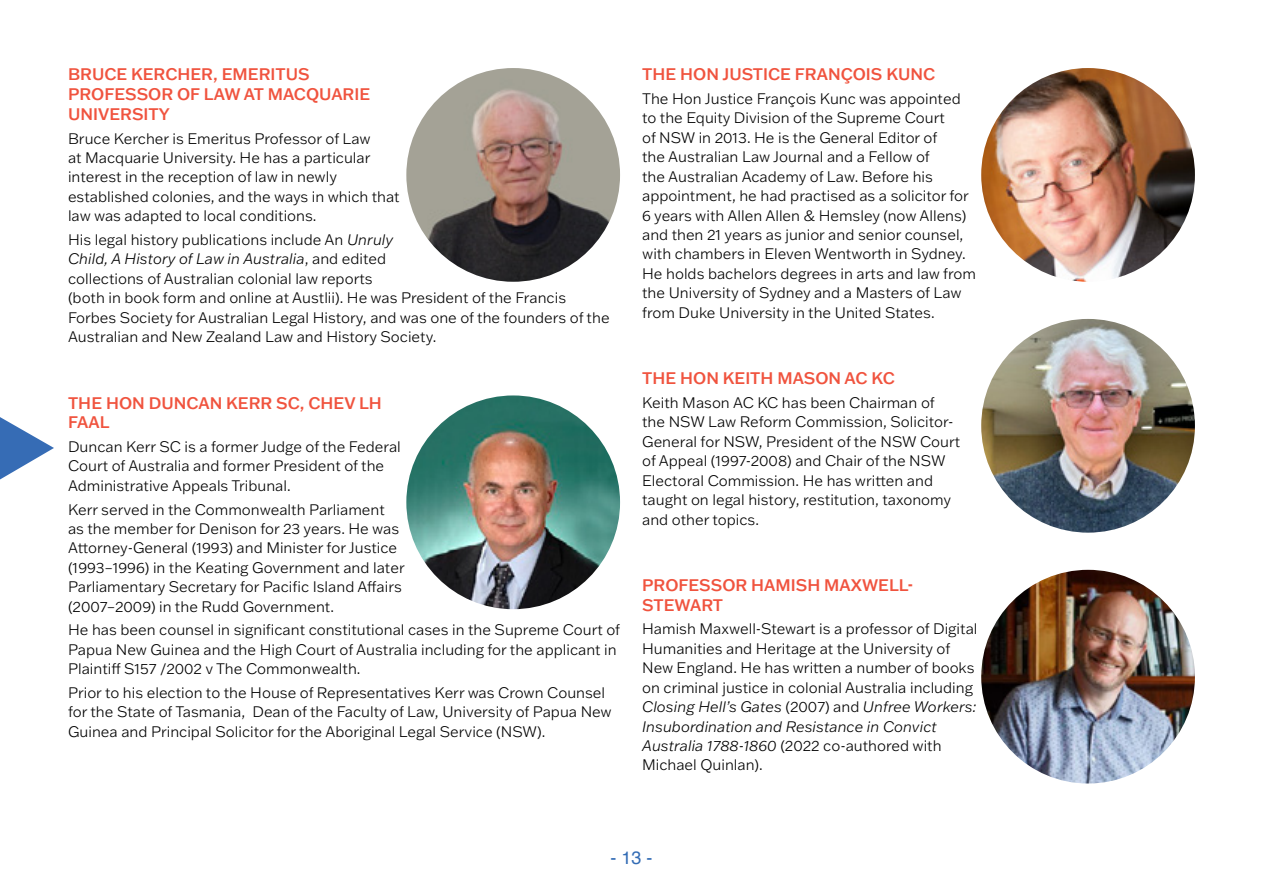
<style>
.page{position:relative;width:1263px;height:893px;background:#fff}
.page>*{position:absolute;margin:0;border:0;box-sizing:border-box;transform-origin:0 0}
.t1{font:18px "Helvetica";color:#336cb5}
.t2{font:500 16.5px/19.8px "Franklin Gothic ATF";color:#f0533e}
.t3{font:300 15px/19.5px "Franklin Gothic ATF";color:#000}
.s1{font-style:italic}
</style>
<div class="page">
<img style="left:981px;top:68px;width:214px;height:214px;border-radius:107px">
<img style="left:981px;top:570px;width:214px;height:213px;border-radius:107px">
<img style="left:981px;top:319px;width:214px;height:214px;border-radius:107px">
<svg style="left:0;top:417px;width:54px;height:62px"></svg>
<img style="left:406px;top:68px;width:214px;height:214px;border-radius:107px">
<img style="left:406px;top:395px;width:214px;height:214px;border-radius:107px">
<p class="t2" style="left:68px;top:64px;width:304px">BRUCE KERCHER, EMERITUS<br>PROFESSOR OF LAW AT MACQUARIE<br>UNIVERSITY</p>
<p class="t3" style="left:68px;top:128px;width:333px">Bruce Kercher is Emeritus Professor of Law<br>at Macquarie University. He has a particular interest in the reception of law in newly established colonies, and the ways in which that law was adapted to local conditions.</p>
<p class="t3" style="left:68px;top:229px;width:543px">His legal history publications include An <span class="s1">Unruly<br>Child, A History of Law in Australia</span>, and edited<br>collections of Australian colonial law reports<br>(both in book form and online at Austlii). He was President of the Francis Forbes Society for Australian Legal History, and was one of the founders of the Australian and New Zealand Law and History Society.</p>
<p class="t2" style="left:68px;top:392px;width:315px">THE HON DUNCAN KERR SC, CHEV LH<br>FAAL</p>
<p class="t3" style="left:68px;top:436px;width:334px">Duncan Kerr SC is a former Judge of the Federal<br>Court of Australia and former President of the<br>Administrative Appeals Tribunal.</p>
<p class="t3" style="left:68px;top:499px;width:338px">Kerr served in the Commonwealth Parliament<br>as the member for Denison for 23 years. He was Attorney-General (1993) and Minister for Justice (1993–1996) in the Keating Government and later Parliamentary Secretary for Pacific Island Affairs (2007–2009) in the Rudd Government.</p>
<p class="t3" style="left:68px;top:620px;width:554px">He has been counsel in significant constitutional cases in the Supreme Court of<br>Papua New Guinea and the High Court of Australia including for the applicant in<br>Plaintiff S157 /2002 v The Commonwealth.</p>
<p class="t3" style="left:68px;top:682px;width:545px">Prior to his election to the House of Representatives Kerr was Crown Counsel for the State of Tasmania, Dean of the Faculty of Law, University of Papua New<br>Guinea and Principal Solicitor for the Aboriginal Legal Service (NSW).</p>
<p class="t2" style="left:642px;top:64px;width:294px">THE HON JUSTICE FRANÇOIS KUNC</p>
<p class="t3" style="left:642px;top:89px;width:335px">The Hon Justice François Kunc was appointed to the Equity Division of the Supreme Court<br>of NSW in 2013. He is the General Editor of<br>the Australian Law Journal and a Fellow of<br>the Australian Academy of Law. Before his appointment, he had practised as a solicitor for 6 years with Allen Allen &amp; Hemsley (now Allens) and then 21 years as junior and senior counsel, with chambers in Eleven Wentworth in Sydney.<br>He holds bachelors degrees in arts and law from the University of Sydney and a Masters of Law from Duke University in the United States.</p>
<p class="t2" style="left:642px;top:368px;width:254px">THE HON KEITH MASON AC KC</p>
<p class="t3" style="left:642px;top:392px;width:319px">Keith Mason AC KC has been Chairman of the NSW Law Reform Commission, Solicitor-General for NSW, President of the NSW Court of Appeal (1997-2008) and Chair of the NSW Electoral Commission. He has written and taught on legal history, restitution, taxonomy and other topics.</p>
<p class="t2" style="left:642px;top:575px;width:273px">PROFESSOR HAMISH MAXWELL-<br>STEWART</p>
<p class="t3" style="left:642px;top:619px;width:337px">Hamish Maxwell-Stewart is a professor of Digital Humanities and Heritage at the University of New England. He has written a number of books on criminal justice in colonial Australia including <span class="s1">Closing Hell’s Gates</span> (2007) and <span class="s1">Unfree Workers:<br>Insubordination and Resistance in Convict Australia 1788-1860</span> (2022 co-authored with Michael Quinlan).</p>
<p class="t1" style="left:610px;top:844px;width:44px">- 13 -</p>
</div>
